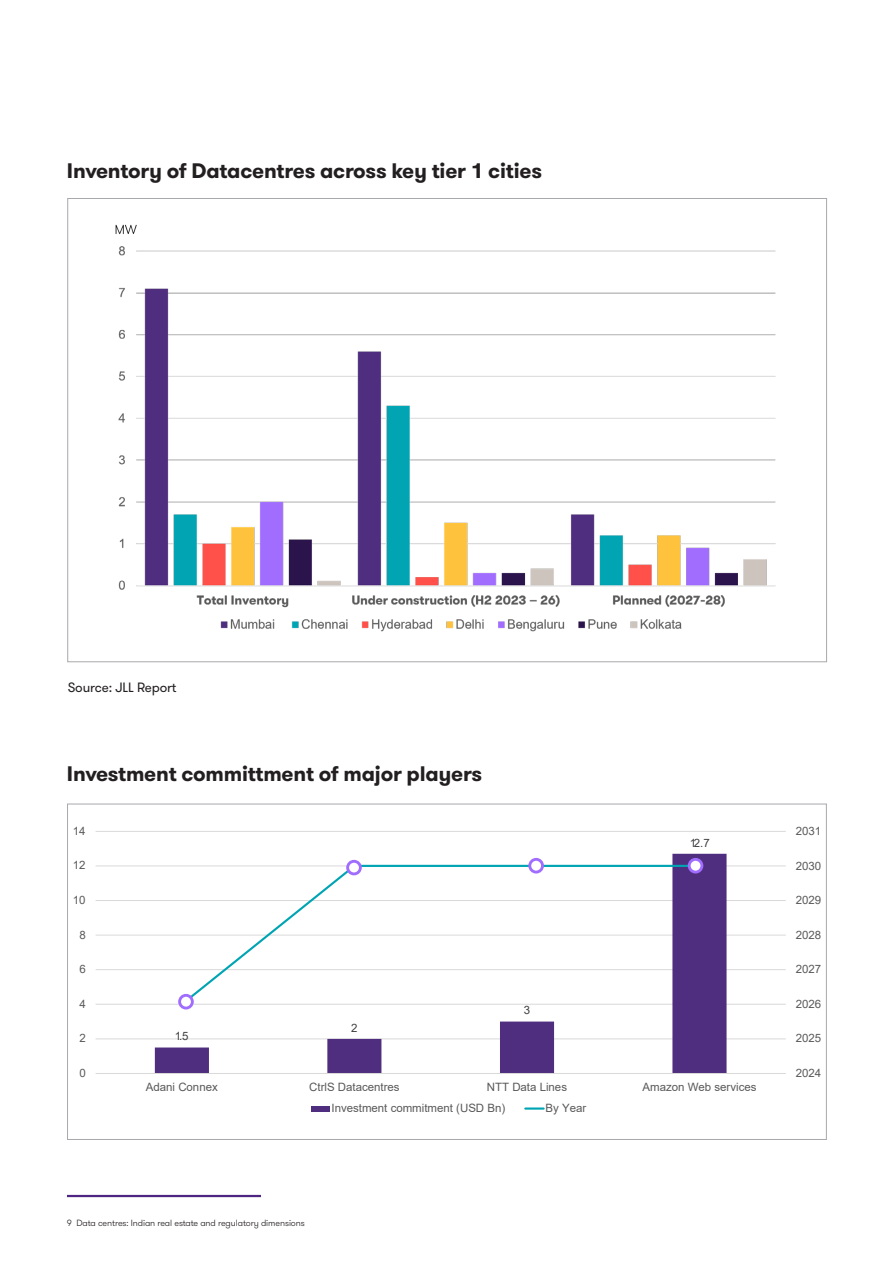
<style>
.page{position:relative;width:893px;height:1263px;background:#fff}
.page>*{position:absolute;margin:0;border:0;box-sizing:border-box;transform-origin:0 0}
._11_Body_text{font:700 21px "GT Walsheim Pro";letter-spacing:-.01em;color:#231f20}
._11_Body_text-2{font:13.5px "GT Walsheim Pro";letter-spacing:-.01em;color:#231f20}
.t1{font:11.55px "Arial";color:#595959}
.t2{font:11.55px "Arial";color:#404040}
.t3{font:300 9px "GT Walsheim Pro";letter-spacing:-.01em;color:#231f20}
</style>
<div class="page">
<hr style="left:67px;top:1195px;width:194px;height:2px;background:#4e2582">
<hr style="left:96px;top:1038px;width:690px;height:1px;background:#d9d9d9">
<hr style="left:96px;top:1004px;width:690px;height:1px;background:#d9d9d9">
<hr style="left:96px;top:969px;width:690px;height:1px;background:#d9d9d9">
<hr style="left:96px;top:935px;width:690px;height:1px;background:#d9d9d9">
<hr style="left:96px;top:900px;width:690px;height:1px;background:#d9d9d9">
<hr style="left:96px;top:865px;width:690px;height:1px;background:#d9d9d9">
<hr style="left:96px;top:831px;width:690px;height:1px;background:#d9d9d9">
<svg style="left:155px;top:854px;width:571px;height:219px"></svg>
<hr style="left:96px;top:1073px;width:690px;height:1px;background:#d9d9d9">
<svg style="left:179px;top:864px;width:523px;height:143px"></svg>
<div style="left:311px;top:1106px;width:19px;height:5px;background:#4f2d7f"></div>
<svg style="left:525px;top:1107px;width:19px;height:2px"></svg>
<div style="left:180px;top:995px;width:12px;height:13px;background:#fff;border-radius:50%"></div>
<div style="left:178px;top:994px;width:16px;height:15px;border:3px solid #a06dff;border-radius:50%"></div>
<div style="left:348px;top:861px;width:12px;height:13px;background:#fff;border-radius:50%"></div>
<div style="left:346px;top:860px;width:16px;height:15px;border:3px solid #a06dff;border-radius:50%"></div>
<div style="left:530px;top:859px;width:12px;height:13px;background:#fff;border-radius:50%"></div>
<div style="left:528px;top:858px;width:16px;height:15px;border:3px solid #a06dff;border-radius:50%"></div>
<div style="left:689px;top:859px;width:13px;height:13px;background:#fff;border-radius:50%"></div>
<div style="left:688px;top:858px;width:15px;height:15px;border:3px solid #a06dff;border-radius:50%"></div>
<img style="left:115px;top:224px;width:661px;height:408px">
<p class="_11_Body_text" style="left:67px;top:157px;width:477px">Inventory of Datacentres across key tier 1 cities</p>
<p class="_11_Body_text-2" style="left:68px;top:679px;width:110px">Source: JLL Report</p>
<p class="_11_Body_text" style="left:67px;top:760px;width:417px">Investment committment of major players</p>
<p class="t1" style="left:73px;top:823px;width:14px">14</p>
<p class="t1" style="left:73px;top:857px;width:14px">12</p>
<p class="t1" style="left:73px;top:892px;width:14px">10</p>
<p class="t1" style="left:79px;top:927px;width:8px">8</p>
<p class="t1" style="left:79px;top:961px;width:8px">6</p>
<p class="t1" style="left:79px;top:996px;width:8px">4</p>
<p class="t1" style="left:79px;top:1030px;width:8px">2</p>
<p class="t1" style="left:79px;top:1065px;width:8px">0</p>
<p class="t2" style="left:175px;top:1028px;width:15px">1.5</p>
<p class="t2" style="left:351px;top:1020px;width:8px">2</p>
<p class="t2" style="left:524px;top:1002px;width:8px">3</p>
<p class="t2" style="left:690px;top:835px;width:22px">12.7</p>
<p class="t1" style="left:146px;top:1078px;width:74px">Adani Connex</p>
<p class="t1" style="left:309px;top:1078px;width:92px">CtrlS Datacentres</p>
<p class="t1" style="left:487px;top:1078px;width:82px">NTT Data Lines</p>
<p class="t1" style="left:642px;top:1078px;width:115px">Amazon Web services</p>
<p class="t1" style="left:331px;top:1100px;width:175px">Investment commitment (USD Bn)</p>
<p class="t1" style="left:546px;top:1100px;width:42px">By Year</p>
<p class="t1" style="left:796px;top:823px;width:27px">2031</p>
<p class="t1" style="left:796px;top:857px;width:27px">2030</p>
<p class="t1" style="left:796px;top:892px;width:27px">2029</p>
<p class="t1" style="left:796px;top:927px;width:27px">2028</p>
<p class="t1" style="left:796px;top:961px;width:27px">2027</p>
<p class="t1" style="left:796px;top:996px;width:27px">2026</p>
<p class="t1" style="left:796px;top:1030px;width:27px">2025</p>
<p class="t1" style="left:796px;top:1065px;width:27px">2024</p>
<p class="t3" style="left:67px;top:1217px;width:239px">9 Data centres: Indian real estate and regulatory dimensions</p>
</div>
